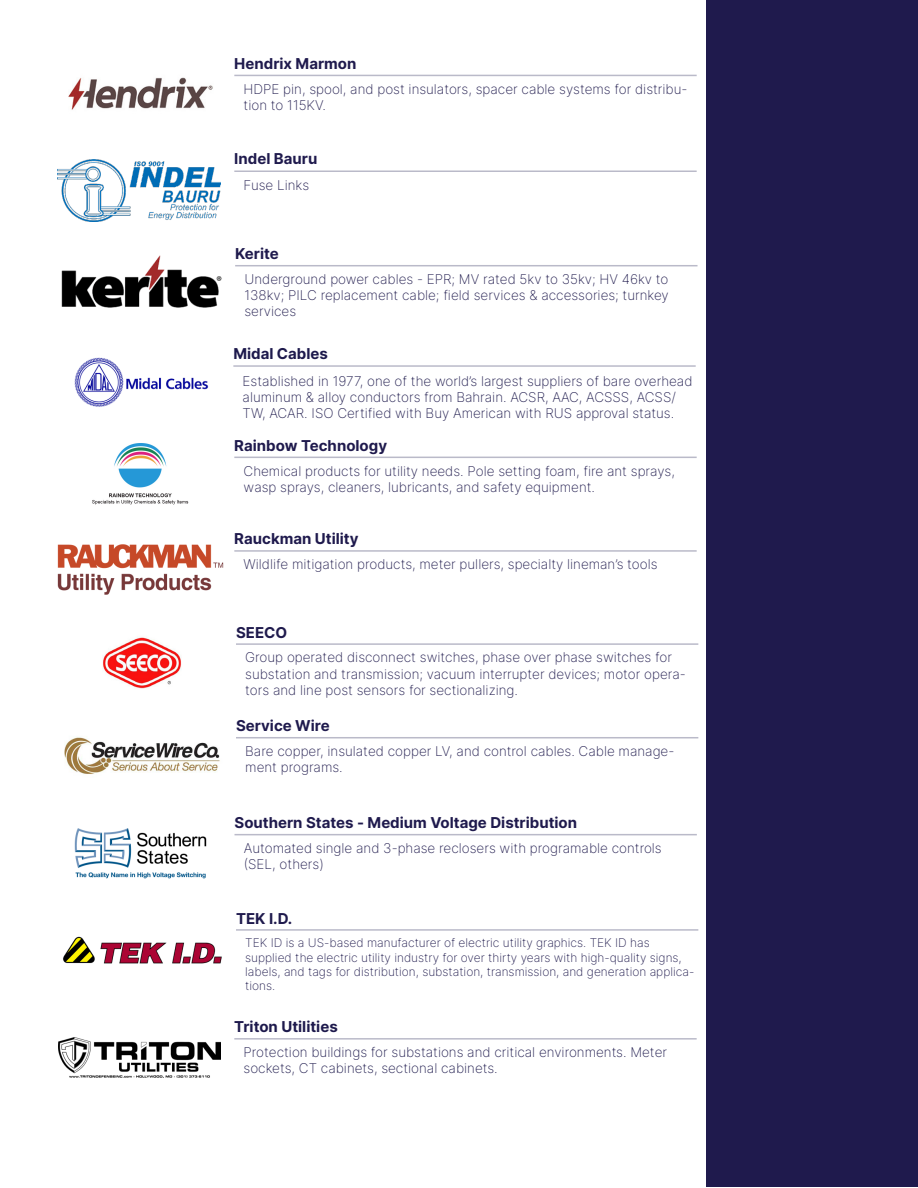
<style>
.page{position:relative;width:918px;height:1188px;background:#fff}
.page>*{position:absolute;margin:0;border:0;box-sizing:border-box;transform-origin:0 0}
.t1{font:700 15px "Inter";color:#1f1a4d}
.t2{font:700 15px "Inter";color:#1d194c}
.t3{font:200 13.5px/16.2px "Inter";color:#1f1a4d}
.t4{font:200 13.5px/16.2px "Inter";color:#1d194c}
.t5{font:200 12px/14.4px "Inter";color:#1f1a4d}
</style>
<div class="page">
<div style="left:707px;top:0;width:211px;height:1186px;background:#1f1a4d"></div>
<hr style="left:234px;top:170px;width:463px;height:2px;background:#babac9">
<img style="left:57px;top:160px;width:164px;height:61px">
<hr style="left:236px;top:643px;width:462px;height:2px;background:#babac9">
<img style="left:103px;top:637px;width:78px;height:52px">
<hr style="left:234px;top:550px;width:463px;height:2px;background:#babac9">
<img style="left:57px;top:544px;width:167px;height:51px">
<hr style="left:234px;top:457px;width:463px;height:1px;background:#babac9">
<img style="left:92px;top:443px;width:97px;height:62px">
<hr style="left:236px;top:737px;width:462px;height:1px;background:#babac9">
<img style="left:64px;top:737px;width:156px;height:37px">
<hr style="left:233px;top:365px;width:463px;height:2px;background:#babac9">
<img style="left:74px;top:357px;width:135px;height:50px">
<hr style="left:236px;top:929px;width:462px;height:2px;background:#babac9">
<img style="left:63px;top:936px;width:159px;height:28px">
<hr style="left:235px;top:265px;width:463px;height:1px;background:#babac9">
<img style="left:61px;top:255px;width:161px;height:53px">
<hr style="left:234px;top:75px;width:463px;height:1px;background:#babac9">
<img style="left:68px;top:77px;width:145px;height:33px">
<hr style="left:234px;top:1038px;width:463px;height:2px;background:#babac9">
<img style="left:59px;top:1038px;width:162px;height:39px">
<hr style="left:235px;top:834px;width:462px;height:1px;background:#babac9">
<img style="left:74px;top:828px;width:133px;height:51px">
<p class="t1" style="left:234px;top:52px;width:124px">Hendrix Marmon</p>
<p class="t3" style="left:244px;top:80px;width:445px">HDPE pin, spool, and post insulators, spacer cable systems for distribu&shy;tion to 115KV.</p>
<p class="t1" style="left:234px;top:148px;width:85px">Indel Bauru</p>
<p class="t3" style="left:244px;top:176px;width:67px">Fuse Links</p>
<p class="t1" style="left:235px;top:242px;width:45px">Kerite</p>
<p class="t3" style="left:244px;top:271px;width:426px;text-align:justify">Underground power cables - EPR; MV rated 5kv to 35kv; HV 46kv to 138kv; PILC replacement cable; field services &amp; accessories; turnkey services</p>
<p class="t2" style="left:233px;top:343px;width:96px">Midal Cables</p>
<p class="t4" style="left:243px;top:373px;width:451px">Established in 1977, one of the world’s largest suppliers of bare overhead aluminum &amp; alloy conductors from Bahrain. ACSR, AAC, ACSSS, ACSS/<br>TW, ACAR. ISO Certified with Buy American with RUS approval status.</p>
<p class="t1" style="left:234px;top:435px;width:154px">Rainbow Technology</p>
<p class="t3" style="left:244px;top:462px;width:433px">Chemical products for utility needs. Pole setting foam, fire ant sprays, wasp sprays, cleaners, lubricants, and safety equipment.</p>
<p class="t1" style="left:234px;top:528px;width:126px">Rauckman Utility</p>
<p class="t3" style="left:244px;top:556px;width:415px">Wildlife mitigation products, meter pullers, specialty lineman’s tools</p>
<p class="t1" style="left:236px;top:622px;width:53px">SEECO</p>
<p class="t3" style="left:245px;top:649px;width:442px">Group operated disconnect switches, phase over phase switches for substation and transmission; vacuum interrupter devices; motor opera&shy;tors and line post sensors for sectionalizing.</p>
<p class="t1" style="left:236px;top:714px;width:95px">Service Wire</p>
<p class="t3" style="left:245px;top:743px;width:431px">Bare copper, insulated copper LV, and control cables. Cable manage&shy;ment programs.</p>
<p class="t1" style="left:235px;top:811px;width:344px">Southern States - Medium Voltage Distribution</p>
<p class="t3" style="left:244px;top:840px;width:419px">Automated single and 3-phase reclosers with programable controls (SEL, others)</p>
<p class="t1" style="left:236px;top:907px;width:58px">TEK I.D.</p>
<p class="t5" style="left:245px;top:935px;width:451px">TEK ID is a US-based manufacturer of electric utility graphics. TEK ID has supplied the electric utility industry for over thirty years with high-quality signs, labels, and tags for distribution, substation, transmission, and generation applica&shy;tions.</p>
<p class="t2" style="left:234px;top:1016px;width:105px">Triton Utilities</p>
<p class="t4" style="left:244px;top:1044px;width:425px">Protection buildings for substations and critical environments. Meter sockets, CT cabinets, sectional cabinets.</p>
</div>
